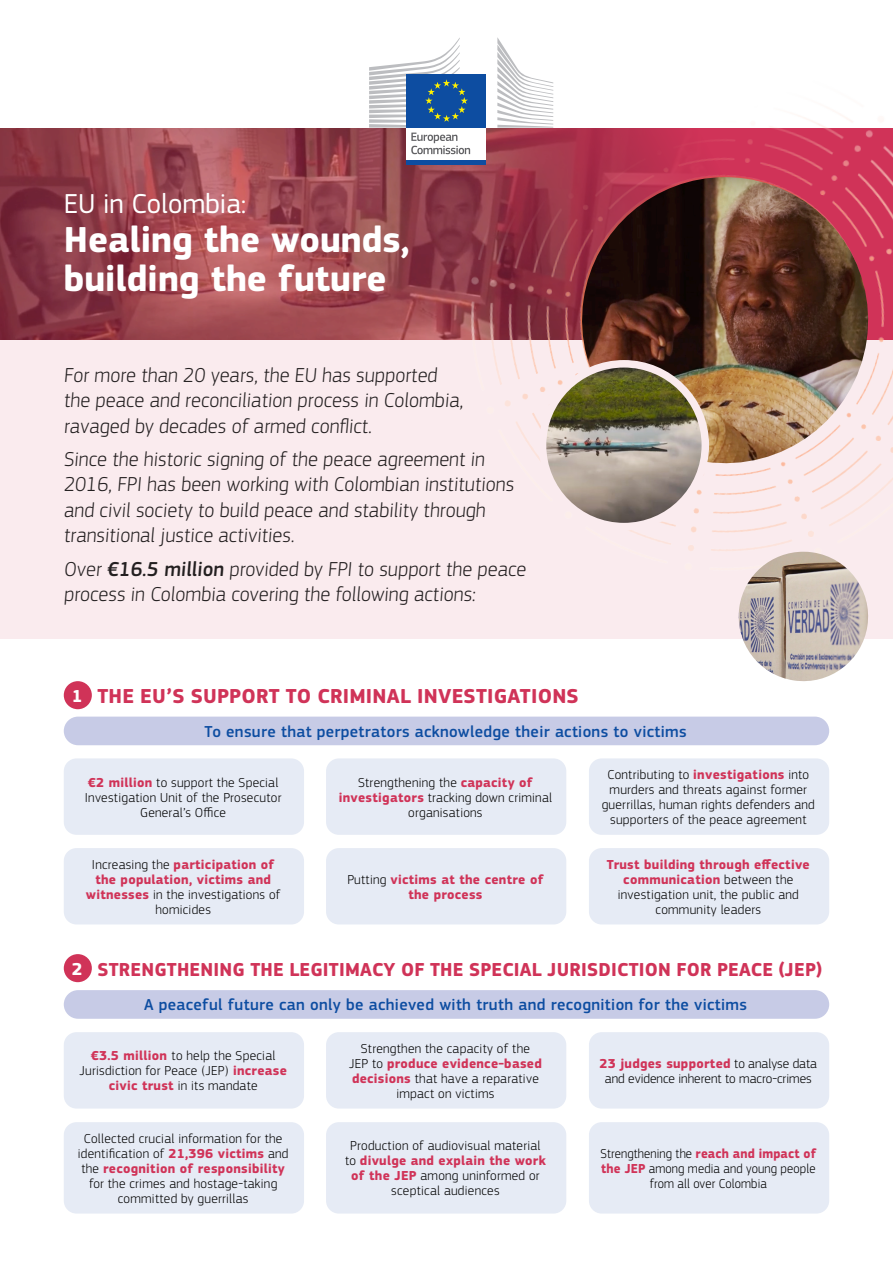
<style>
.page{position:relative;width:893px;height:1263px;background:#fff}
.page>*{position:absolute;margin:0;border:0;box-sizing:border-box;transform-origin:0 0}
.t1{font:700 37.5px "EC Square Sans Pro";color:#fff}
.t2{font:28.5px "EC Square Sans Pro";color:#fff}
.Body{font:300 21px/25.2px "EC Square Sans Pro";color:#231f20;scale:.96 1}
.Titre{font:700 21px "EC Square Sans Pro";letter-spacing:.01em;color:#d03358}
.Titre-2{font:700 19.5px "EC Square Sans Pro";letter-spacing:.01em;color:#d03358}
.t3{font:700 18px "EC Square Sans Pro";color:#fff}
.banner_ok{font:500 16.5px "EC Square Sans Pro";letter-spacing:.02em;color:#0d4da1}
.Body_-_Box{font:300 13.5px/15px "EC Square Sans Pro";letter-spacing:.02em;color:#000;text-align:center}
.Body_-_Box-2{font:700 13.5px/15px "EC Square Sans Pro";letter-spacing:.02em;color:#d03358;text-align:center}
.Body_-_Box-3{font:300 13.5px/15px "EC Square Sans Pro";letter-spacing:.02em;color:#000;text-align:center;scale:.95 1}
.Body_-_Box-4{font:300 13.5px/15px "EC Square Sans Pro";color:#000;text-align:center}
.s1{font-weight:500}
.s2{font-weight:700;color:#d03358}
.s3{font-weight:300;color:#000}
</style>
<div class="page">
<img style="left:0;top:128px;width:414px;height:212px">
<div style="left:0;top:340px;width:893px;height:299px;background:#faebee"></div>
<div style="left:407px;top:160px;width:79px;height:5px;background:#0d4da1"></div>
<svg style="left:369px;top:62px;width:45px;height:92px"></svg>
<div style="left:64px;top:848px;width:240px;height:76px;background:#e6ebf5;border-radius:13px"></div>
<div style="left:326px;top:848px;width:240px;height:76px;background:#e6ebf5;border-radius:13px"></div>
<div style="left:589px;top:848px;width:240px;height:76px;background:#e6ebf5;border-radius:13px"></div>
<div style="left:64px;top:1032px;width:240px;height:76px;background:#e6ebf5;border-radius:13px"></div>
<div style="left:64px;top:1122px;width:240px;height:91px;background:#e6ebf5;border-radius:13px"></div>
<div style="left:326px;top:1032px;width:240px;height:76px;background:#e6ebf5;border-radius:13px"></div>
<div style="left:326px;top:1122px;width:240px;height:91px;background:#e6ebf5;border-radius:13px"></div>
<div style="left:589px;top:1032px;width:240px;height:76px;background:#e6ebf5;border-radius:13px"></div>
<div style="left:589px;top:1122px;width:240px;height:91px;background:#e6ebf5;border-radius:13px"></div>
<div style="left:64px;top:681px;width:28px;height:28px;background:#d03358;border-radius:50%"></div>
<div style="left:64px;top:954px;width:28px;height:28px;background:#d03358;border-radius:50%"></div>
<div style="left:64px;top:758px;width:240px;height:77px;background:#e6ebf5;border-radius:13px"></div>
<div style="left:326px;top:758px;width:240px;height:77px;background:#e6ebf5;border-radius:13px"></div>
<div style="left:589px;top:758px;width:240px;height:77px;background:#e6ebf5;border-radius:13px"></div>
<img style="left:414px;top:37px;width:479px;height:515px">
<div style="left:64px;top:717px;width:765px;height:28px;background:#c7cbe6;border-radius:14px"></div>
<div style="left:64px;top:990px;width:765px;height:29px;background:#c7cbe6;border-radius:14px"></div>
<img style="left:572px;top:177px;width:306px;height:296px">
<img style="left:542px;top:364px;width:163px;height:163px;border-radius:81px">
<div style="left:539px;top:360px;width:170px;height:170px;border:8px solid #faebee;border-radius:50%"></div>
<img style="left:738px;top:552px;width:130px;height:130px">
<p class="t2" style="left:64px;top:187px;width:184px">EU in Colombia:</p>
<p class="t1" style="left:64px;top:217px;width:348px">Healing the wounds,</p>
<p class="t1" style="left:64px;top:256px;width:324px">building the future</p>
<p class="Body" style="left:64px;top:362px;width:420px">For more than 20 years, the EU has supported the peace and reconciliation process in Colombia, ravaged by decades of armed conflict.</p>
<p class="Body" style="left:64px;top:447px;width:472px">Since the historic signing of the peace agreement in 2016, FPI has been working with Colombian institutions and civil society to build peace and stability through transitional justice activities.</p>
<p class="Body" style="left:64px;top:556px;width:485px">Over <span class="s1">€16.5 million</span> provided by FPI to support the peace process in Colombia covering the following actions:</p>
<p class="t3" style="left:72px;top:685px;width:12px">1</p>
<p class="Titre" style="left:97px;top:683px;width:483px">THE EU’S SUPPORT TO CRIMINAL INVESTIGATIONS</p>
<p class="banner_ok" style="left:204px;top:721px;width:484px">To ensure that perpetrators acknowledge their actions to victims</p>
<p class="Body_-_Box" style="left:85px;top:775px;width:198px"><span class="s2">€2 million</span> to support the Special<br>Investigation Unit of the Prosecutor<br>General’s Office</p>
<p class="Body_-_Box" style="left:339px;top:775px;width:215px">Strengthening the <span class="s2">capacity of investigators</span> tracking down criminal organisations</p>
<p class="Body_-_Box" style="left:602px;top:767px;width:215px">Contributing to <span class="s2">investigations</span> into murders and threats against former guerrillas, human rights defenders and supporters of the peace agreement</p>
<p class="Body_-_Box-2" style="left:86px;top:857px;width:196px"><span class="s3">Increasing the</span> participation of the population, victims and witnesses <span class="s3">in the investigations of homicides</span></p>
<p class="Body_-_Box-2" style="left:347px;top:872px;width:198px"><span class="s3">Putting</span> victims at the centre of the process</p>
<p class="Body_-_Box" style="left:607px;top:857px;width:204px"><span class="s2">Trust building through effective communication</span> between the investigation unit, the public and community leaders</p>
<p class="t3" style="left:72px;top:958px;width:12px">2</p>
<p class="Titre-2" style="left:97px;top:958px;width:726px">STRENGTHENING THE LEGITIMACY OF THE SPECIAL JURISDICTION FOR PEACE (JEP)</p>
<p class="banner_ok" style="left:144px;top:995px;width:604px">A peaceful future can only be achieved with truth and recognition for the victims</p>
<p class="Body_-_Box" style="left:79px;top:1048px;width:209px"><span class="s2">€3.5 million</span> to help the Special<br>Jurisdiction for Peace (JEP) <span class="s2">increase civic trust</span> in its mandate</p>
<p class="Body_-_Box" style="left:78px;top:1131px;width:212px">Collected crucial information for the identification of <span class="s2">21,396 victims</span> and the <span class="s2">recognition of responsibility </span>for the crimes and hostage-taking committed by guerrillas</p>
<p class="Body_-_Box" style="left:349px;top:1041px;width:194px">Strengthen the capacity of the<br>JEP to <span class="s2">produce evidence-based decisions</span> that have a reparative impact on victims</p>
<p class="Body_-_Box" style="left:345px;top:1138px;width:202px">Production of audiovisual material to <span class="s2">divulge and explain the work of the JEP</span> among uninformed or sceptical audiences</p>
<p class="Body_-_Box-4" style="left:600px;top:1056px;width:219px"><span class="s2">23 judges supported</span> to analyse data and evidence inherent to macro-crimes</p>
<p class="Body_-_Box-3" style="left:600px;top:1146px;width:229px">Strengthening the <span class="s2">reach and impact of the JEP</span> among media and young people from all over Colombia</p>
</div>
